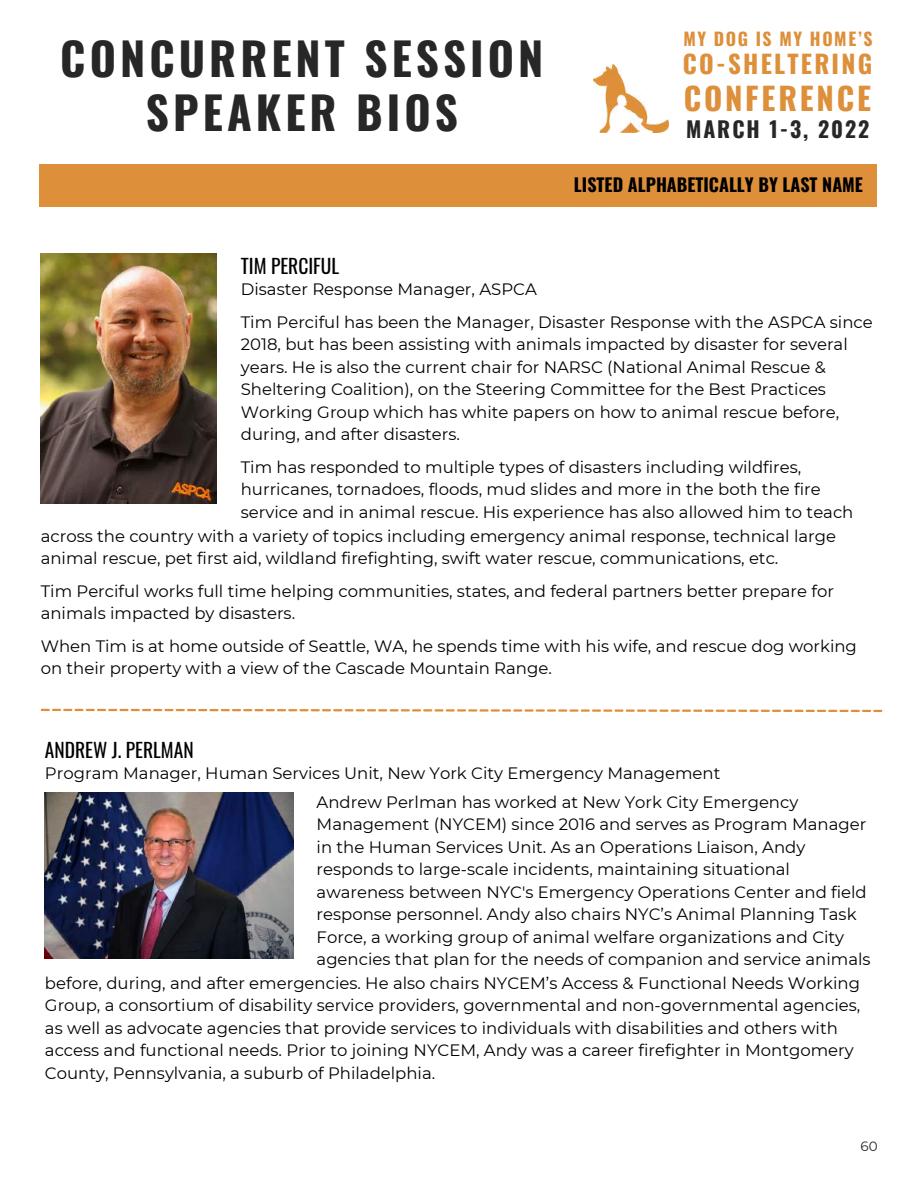
<style>
.page{position:relative;width:918px;height:1188px;background:#fff}
.page>*{position:absolute;margin:0;border:0;box-sizing:border-box;transform-origin:0 0}
.t1{font:700 45px/54px "Oswald";letter-spacing:.09em;color:#272727;text-align:center}
.t2{font:700 31.2px "Oswald";letter-spacing:.09em;color:#de8f3a}
.t3{font:700 25.05px "Oswald";letter-spacing:.09em;color:#de8f3a}
.t4{font:700 21.75px "Oswald";letter-spacing:.09em;color:#272727}
.t5{font:19.5px "Oswald";color:#000}
.t6{font:700 18px "Oswald";color:#000}
.t7{font:700 17.7px "Oswald";letter-spacing:.09em;color:#de8f3a}
.t8{font:16.5px/22.5px "Montserrat";color:#000}
.t9{font:13.5px "Montserrat";color:#272727}
</style>
<div class="page">
<div style="left:39px;top:164px;width:837px;height:43px;background:#de8f3a"></div>
<img style="left:45px;top:792px;width:249px;height:167px">
<img style="left:41px;top:254px;width:175px;height:249px">
<svg style="left:41px;top:709px;width:841px;height:3px"></svg>
<img style="left:593px;top:65px;width:76px;height:67px">
<h1 class="t1" style="left:60px;top:29px;width:485px">CONCURRENT SESSION<br>SPEAKER BIOS</h1>
<p class="t7" style="left:683px;top:24px;width:191px">MY DOG IS MY HOME’S</p>
<h3 class="t3" style="left:683px;top:44px;width:191px">CO-SHELTERING</h3>
<h2 class="t2" style="left:684px;top:74px;width:189px">CONFERENCE</h2>
<h3 class="t4" style="left:686px;top:112px;width:185px">MARCH 1-3, 2022</h3>
<p class="t6" style="left:574px;top:171px;width:291px">LISTED ALPHABETICALLY BY LAST NAME</p>
<p class="t5" style="left:241px;top:250px;width:100px">TIM PERCIFUL</p>
<p class="t8" style="left:241px;top:273px;width:633px;line-height:32.5px">Disaster Response Manager, ASPCA<br>Tim Perciful has been the Manager, Disaster Response with the ASPCA since</p>
<p class="t8" style="left:241px;top:333px;width:608px">2018, but has been assisting with animals impacted by disaster for several years. He is also the current chair for NARSC (National Animal Rescue &amp; Sheltering Coalition), on the Steering Committee for the Best Practices Working Group which has white papers on how to animal rescue before, during, and after disasters.</p>
<p class="t8" style="left:241px;top:456px;width:614px">Tim has responded to multiple types of disasters including wildfires, hurricanes, tornadoes, floods, mud slides and more in the both the fire service and in animal rescue. His experience has also allowed him to teach</p>
<p class="t8" style="left:41px;top:524px;width:797px">across the country with a variety of topics including emergency animal response, technical large animal rescue, pet first aid, wildland firefighting, swift water rescue, communications, etc.</p>
<p class="t8" style="left:41px;top:579px;width:795px">Tim Perciful works full time helping communities, states, and federal partners better prepare for animals impacted by disasters.</p>
<p class="t8" style="left:41px;top:634px;width:818px">When Tim is at home outside of Seattle, WA, he spends time with his wife, and rescue dog working on their property with a view of the Cascade Mountain Range.</p>
<p class="t5" style="left:45px;top:734px;width:150px">ANDREW J. PERLMAN</p>
<p class="t8" style="left:317px;top:759px;width:483px;line-height:28.7px;text-indent:-272px">Program Manager, Human Services Unit, New York City Emergency Management<br>Andrew Perlman has worked at New York City Emergency</p>
<p class="t8" style="left:317px;top:813px;width:551px">Management (NYCEM) since 2016 and serves as Program Manager</p>
<p class="t8" style="left:317px;top:835px;width:490px">in the Human Services Unit. As an Operations Liaison, Andy</p>
<p class="t8" style="left:317px;top:858px;width:475px">responds to large-scale incidents, maintaining situational</p>
<p class="t8" style="left:317px;top:880px;width:552px">awareness between NYC's Emergency Operations Center and field</p>
<p class="t8" style="left:317px;top:903px;width:541px">response personnel. Andy also chairs NYC’s Animal Planning Task</p>
<p class="t8" style="left:317px;top:925px;width:529px">Force, a working group of animal welfare organizations and City</p>
<p class="t8" style="left:317px;top:948px;width:555px">agencies that plan for the needs of companion and service animals</p>
<p class="t8" style="left:45px;top:972px;width:817px">before, during, and after emergencies. He also chairs NYCEM’s Access &amp; Functional Needs Working</p>
<p class="t8" style="left:45px;top:994px;width:817px">Group, a consortium of disability service providers, governmental and non-governmental agencies,</p>
<p class="t8" style="left:45px;top:1017px;width:794px">as well as advocate agencies that provide services to individuals with disabilities and others with</p>
<p class="t8" style="left:45px;top:1039px;width:810px">access and functional needs. Prior to joining NYCEM, Andy was a career firefighter in Montgomery</p>
<p class="t8" style="left:45px;top:1062px;width:392px">County, Pennsylvania, a suburb of Philadelphia.</p>
<p class="t9" style="left:860px;top:1138px;width:19px">60</p>
</div>
